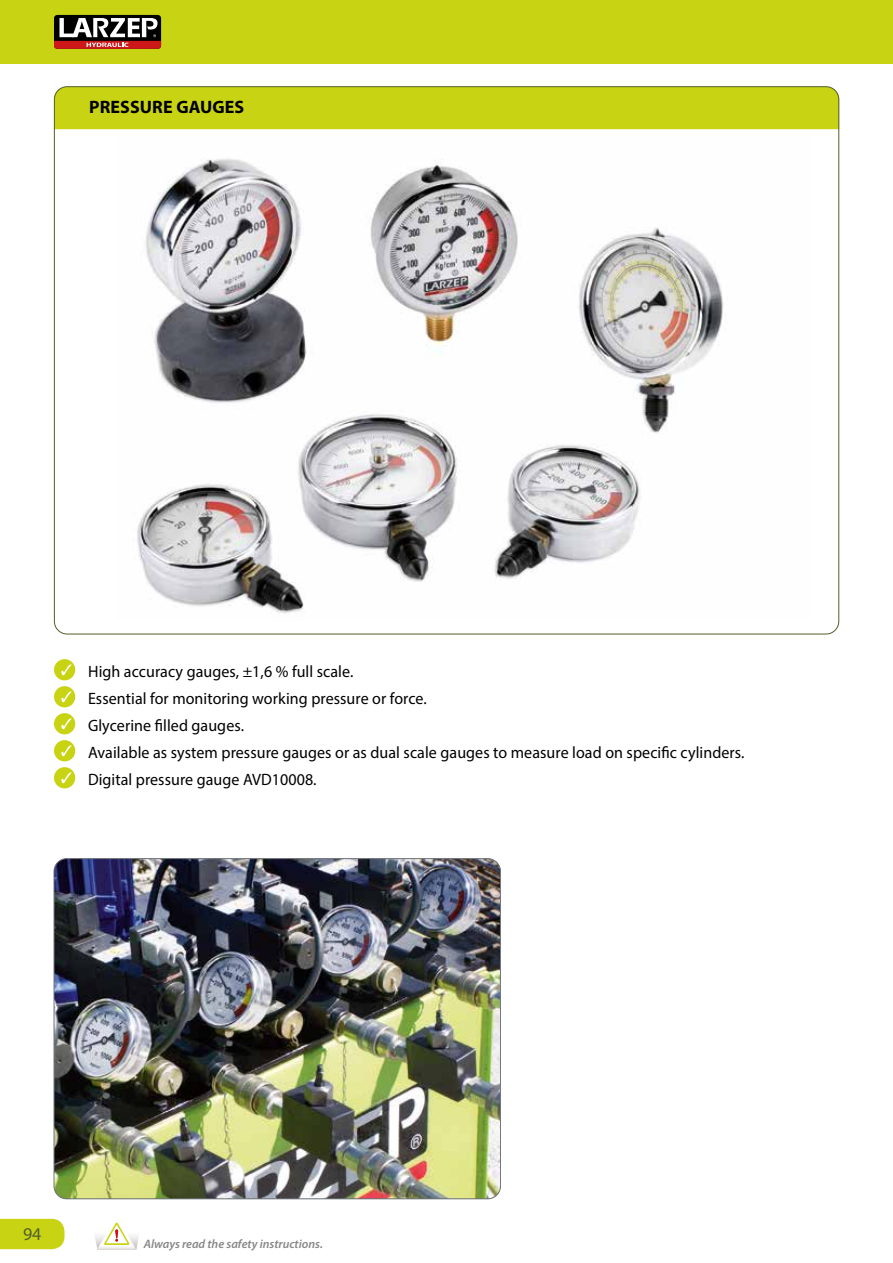
<style>
.page{position:relative;width:893px;height:1263px;background:#fff}
.page>*{position:absolute;margin:0;border:0;box-sizing:border-box;transform-origin:0 0}
.t1{font:700 18px "Myriad Pro";letter-spacing:.005em;color:#000}
.t2{font:18px "Myriad Pro";color:#535e2a}
.t3{font:16.5px/27px "Myriad Pro";letter-spacing:.005em;color:#000}
.t4{font:italic 600 12.3px "Myriad Pro";color:#878787}
</style>
<div class="page">
<div style="left:54px;top:87px;width:785px;height:42px;background:#c8d413"></div>
<div style="left:0;top:0;width:893px;height:64px;background:#c8d413"></div>
<div style="left:54px;top:15px;width:107px;height:34px;background:#000;border-radius:3px"></div>
<svg style="left:54px;top:18px;width:107px;height:31px"></svg>
<svg style="left:95px;top:1222px;width:44px;height:28px"></svg>
<div style="left:0;top:1219px;width:65px;height:30px;background:#c8d413"></div>
<img style="left:137px;top:158px;width:586px;height:456px">
<img style="left:54px;top:859px;width:446px;height:340px">
<div style="left:54px;top:659px;width:21px;height:21px;background:#c8d413;border-radius:50%"></div>
<svg style="left:61px;top:664px;width:11px;height:11px"></svg>
<div style="left:54px;top:686px;width:21px;height:21px;background:#c8d413;border-radius:50%"></div>
<svg style="left:61px;top:691px;width:11px;height:11px"></svg>
<div style="left:54px;top:713px;width:21px;height:21px;background:#c8d413;border-radius:50%"></div>
<svg style="left:61px;top:718px;width:11px;height:11px"></svg>
<div style="left:54px;top:740px;width:21px;height:21px;background:#c8d413;border-radius:50%"></div>
<svg style="left:61px;top:745px;width:11px;height:11px"></svg>
<div style="left:54px;top:767px;width:21px;height:21px;background:#c8d413;border-radius:50%"></div>
<svg style="left:61px;top:772px;width:11px;height:11px"></svg>
<p class="t1" style="left:89px;top:95px;width:156px">PRESSURE GAUGES</p>
<p class="t3" style="left:88px;top:657px;width:658px">High accuracy gauges, ±1,6 % full scale.<br>Essential for monitoring working pressure or force.<br>Glycerine filled gauges.<br>Available as system pressure gauges or as dual scale gauges to measure load on specific cylinders.<br>Digital pressure gauge AVD10008.</p>
<p class="t2" style="left:23px;top:1222px;width:20px">94</p>
<p class="t4" style="left:144px;top:1236px;width:180px">Always read the safety instructions.</p>
</div>
